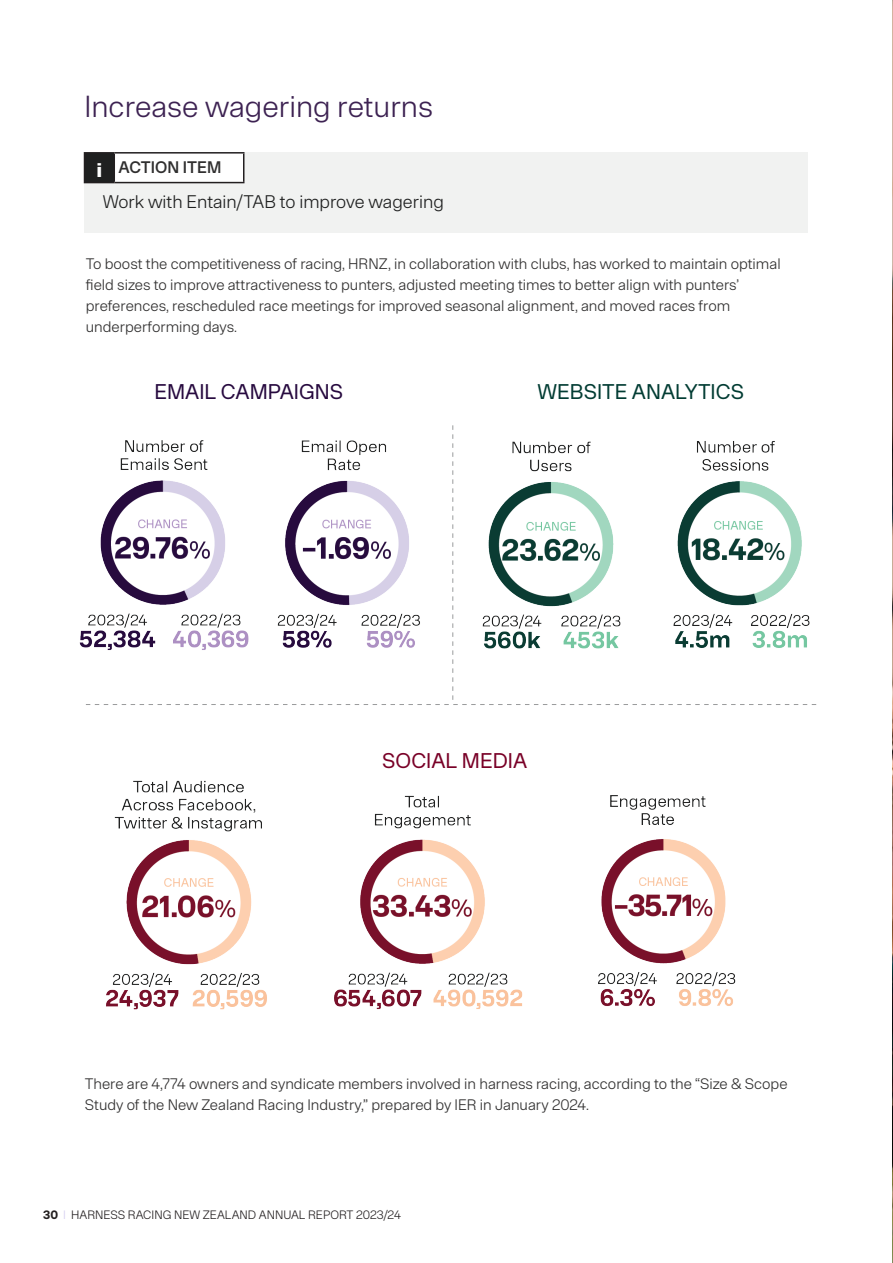
<style>
.page{position:relative;width:893px;height:1263px;background:#fff}
.page>*{position:absolute;margin:0;border:0;box-sizing:border-box;transform-origin:0 0}
.Body_Text_10_14{font:300 30px "Onsite Standard";color:#3d2252}
.t1{font:21px "Onsite Standard";color:#023c33}
.t2{font:21px "Onsite Standard";color:#270a3f}
.t3{font:21px "Onsite Standard";color:#790127}
.Body_Text_10_14-2{font:700 19.5px "Onsite Extended";color:#fff}
.SPR_sub_14_14{font:300 18px "Onsite Standard";color:#1f2020}
.Body_Text_10_14_BOLD{font:500 16.5px "Onsite Standard";color:#302f2f}
.Body_Text_10_14-3{font:300 15px/21px "Onsite Standard";color:#302f2f}
.t4{font:300 12px "Onsite Standard";color:#231f20}
.s1{font-weight:700}
.s2{color:#d4cef0}
</style>
<div class="page">
<div style="left:84px;top:152px;width:724px;height:80px;background:#f1f2f1"></div>
<div style="left:84px;top:153px;width:30px;height:30px;background:#1f2020"></div>
<div style="left:114px;top:153px;width:130px;height:30px;background:#fff"></div>
<hr style="left:84px;top:152px;width:30px;height:2px;background:#231f20">
<hr style="left:114px;top:152px;width:130px;height:2px;background:#231f20">
<svg style="left:114px;top:154px;width:1px;height:28px"></svg>
<svg style="left:243px;top:154px;width:1px;height:28px"></svg>
<hr style="left:84px;top:182px;width:30px;height:1px;background:#231f20">
<hr style="left:114px;top:182px;width:130px;height:1px;background:#231f20">
<img style="left:892px;top:0;width:1px;height:1263px">
<img style="left:106px;top:780px;width:161px;height:230px">
<img style="left:334px;top:795px;width:189px;height:215px">
<img style="left:598px;top:795px;width:138px;height:211px">
<svg style="left:86px;top:425px;width:730px;height:280px"></svg>
<p class="Body_Text_10_14" style="left:84px;top:89px;width:350px">Increase wagering returns</p>
<p class="Body_Text_10_14-2" style="left:96px;top:158px;width:7px">i</p>
<p class="Body_Text_10_14_BOLD" style="left:119px;top:157px;width:104px">ACTION ITEM</p>
<p class="SPR_sub_14_14" style="left:103px;top:191px;width:343px">Work with Entain/TAB to improve wagering</p>
<p class="Body_Text_10_14-3" style="left:86px;top:253px;width:696px">To boost the competitiveness of racing, HRNZ, in collaboration with clubs, has worked to maintain optimal field sizes to improve attractiveness to punters, adjusted meeting times to better align with punters’ preferences, rescheduled race meetings for improved seasonal alignment, and moved races from underperforming days.</p>
<p class="t2" style="left:155px;top:379px;width:190px">EMAIL CAMPAIGNS</p>
<p class="t1" style="left:538px;top:379px;width:208px">WEBSITE ANALYTICS</p>
<p class="t3" style="left:382px;top:748px;width:146px">SOCIAL MEDIA</p>
<p class="Body_Text_10_14-3" style="left:85px;top:1073px;width:704px">There are 4,774 owners and syndicate members involved in harness racing, according to the “Size &amp; Scope<br>Study of the New Zealand Racing Industry,” prepared by IER in January 2024.</p>
<p class="t4" style="left:43px;top:1208px;width:359px"><span class="s1">30</span> <span class="s2">I</span> HARNESS RACING NEW ZEALAND ANNUAL REPORT 2023/24</p>
</div>
